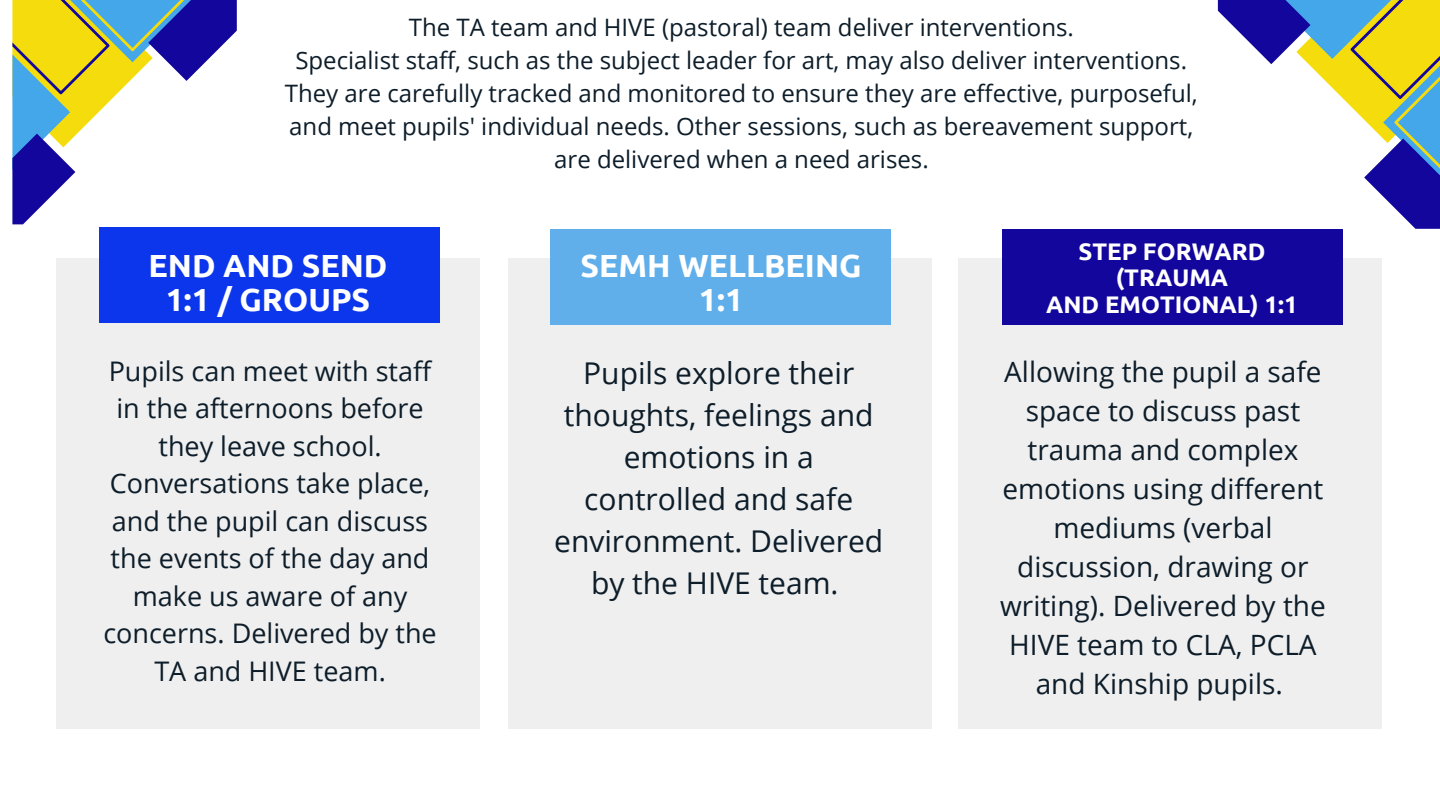
<style>
.page{position:relative;width:1440px;height:810px;background:#fff}
.page>*{position:absolute;margin:0;border:0;box-sizing:border-box;transform-origin:0 0}
.t1{font:700 32px/34.5px "Ubuntu";color:#fff;text-align:center}
.t2{font:30px/42px "Open Sans";color:#0d1d29;text-align:center}
.t3{font:28px/39px "Open Sans";color:#0d1d29;text-align:center}
.t4{font:27px/37.5px "Open Sans";color:#0d1d29;text-align:center}
.t5{font:24px/33px "Open Sans";color:#0d1d29;text-align:center}
.t6{font:700 24px/26.2px "Ubuntu";color:#fff;text-align:center}
</style>
<div class="page">
<div style="left:56px;top:259px;width:424px;height:470px;background:#efefef"></div>
<div style="left:99px;top:227px;width:341px;height:96px;background:#0c36eb"></div>
<div style="left:508px;top:259px;width:424px;height:470px;background:#efefef"></div>
<div style="left:550px;top:229px;width:340px;height:96px;background:#61afea"></div>
<div style="left:958px;top:259px;width:424px;height:470px;background:#efefef"></div>
<div style="left:1002px;top:229px;width:340px;height:96px;background:#12069c"></div>
<svg style="left:1218px;top:0;width:222px;height:229px"></svg>
<svg style="left:13px;top:0;width:224px;height:224px"></svg>
<h1 class="t5" style="left:409px;top:10px;width:667px">The TA team and HIVE (pastoral) team deliver interventions.</h1>
<h1 class="t5" style="left:295px;top:43px;width:893px">Specialist staff, such as the subject leader for art, may also deliver interventions.</h1>
<h3 class="t5" style="left:285px;top:76px;width:914px">They are carefully tracked and monitored to ensure they are effective, purposeful, and meet pupils' individual needs. Other sessions, such as bereavement support, are delivered when a need arises.</h3>
<p class="t1" style="left:148px;top:248px;width:241px">END AND SEND<br>1:1 / GROUPS</p>
<p class="t1" style="left:580px;top:248px;width:283px">SEMH WELLBEING<br>1:1</p>
<p class="t6" style="left:1046px;top:238px;width:253px">STEP FORWARD (TRAUMA<br>AND EMOTIONAL) 1:1</p>
<p class="t4" style="left:103px;top:351px;width:335px">Pupils can meet with staff in the afternoons before they leave school.<br>Conversations take place, and the pupil can discuss the events of the day and make us aware of any concerns. Delivered by the<br>TA and HIVE team.</p>
<p class="t2" style="left:554px;top:351px;width:331px">Pupils explore their thoughts, feelings and emotions in a controlled and safe environment. Delivered by the HIVE team.</p>
<h4 class="t3" style="left:1000px;top:352px;width:327px">Allowing the pupil a safe space to discuss past trauma and complex emotions using different mediums (verbal discussion, drawing or writing). Delivered by the<br>HIVE team to CLA, PCLA and Kinship pupils.</h4>
</div>
